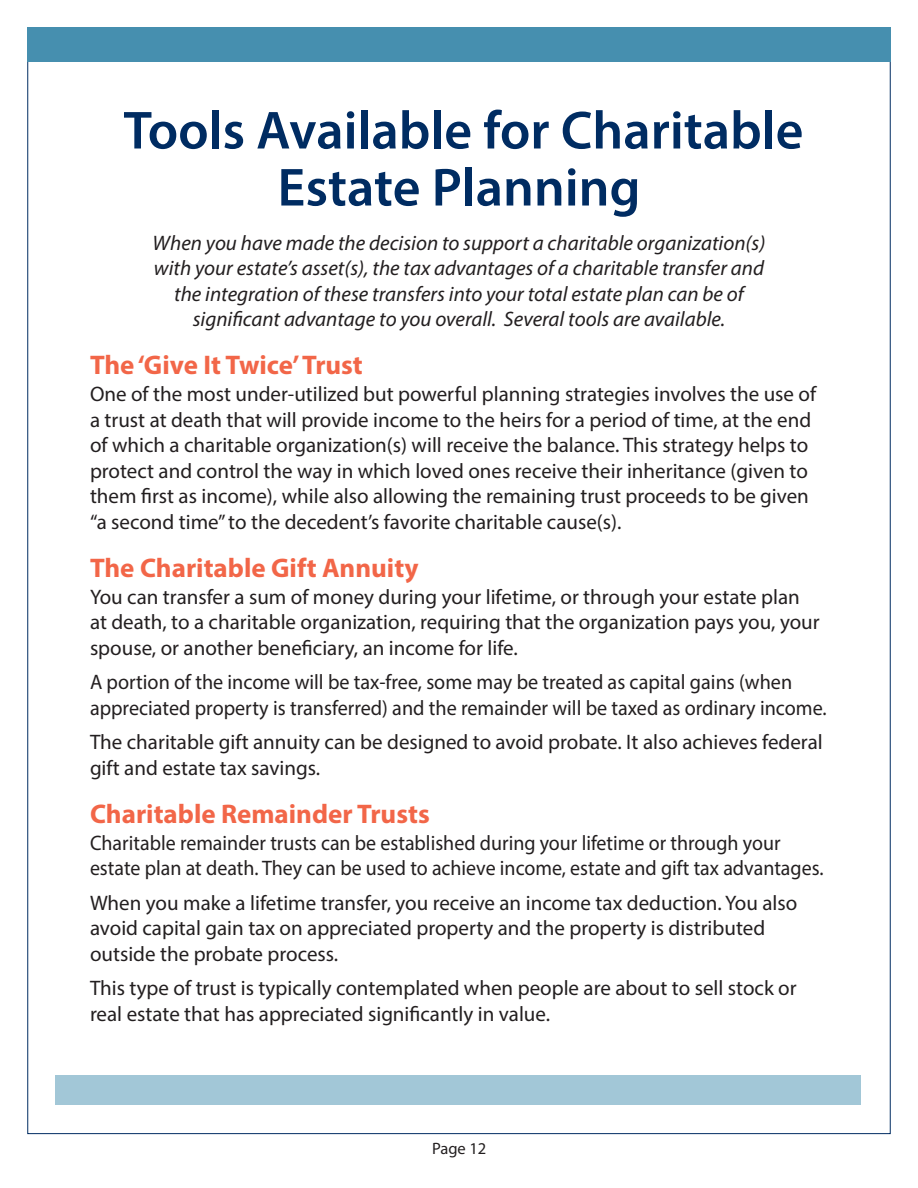
<style>
.page{position:relative;width:918px;height:1188px;background:#fff}
.page>*{position:absolute;margin:0;border:0;box-sizing:border-box;transform-origin:0 0}
.HD-large{font:600 54px/57px "Myriad Pro";color:#002c62;text-align:center}
.HD-sub{font:700 27px "Myriad Pro";color:#f26648}
.TXT-body_n{font:21px/25.5px "Myriad Pro";color:#231f20}
.TXT-body{font:21px/25.5px "Myriad Pro";color:#231f20}
.TXT-body-2{font:italic 21px/25.5px "Myriad Pro";color:#231f20;text-align:center}
.TXT-body_n-2{font:21px/25.5px "Myriad Pro";color:#231f20;scale:.95 1}
.TXT-body-3{font:21px/25.5px "Myriad Pro";color:#231f20;scale:.96 1}
.t1{font:16.5px "Myriad Pro";color:#231f20}
</style>
<div class="page">
<div style="left:27px;top:27px;width:864px;height:35px;background:#468faf"></div>
<div style="left:56px;top:1076px;width:805px;height:29px;background:#a2c7d7"></div>
<p class="HD-large" style="left:124px;top:101px;width:681px">Tools Available for Charitable<br>Estate Planning</p>
<p class="TXT-body-2" style="left:153px;top:230px;width:614px">When you have made the decision to support a charitable organization(s) with your estate’s asset(s), the tax advantages of a charitable transfer and the integration of these transfers into your total estate plan can be of significant advantage to you overall. Several tools are available.</p>
<p class="HD-sub" style="left:90px;top:348px;width:274px">The ‘Give It Twice’ Trust</p>
<p class="TXT-body_n" style="left:90px;top:381px;width:728px">One of the most under-utilized but powerful planning strategies involves the use of a trust at death that will provide income to the heirs for a period of time, at the end of which a charitable organization(s) will receive the balance. This strategy helps to protect and control the way in which loved ones receive their inheritance (given to them first as income), while also allowing the remaining trust proceeds to be given “a second time” to the decedent’s favorite charitable cause(s).</p>
<p class="HD-sub" style="left:90px;top:550px;width:330px">The Charitable Gift Annuity</p>
<p class="TXT-body_n" style="left:90px;top:584px;width:731px">You can transfer a sum of money during your lifetime, or through your estate plan at death, to a charitable organization, requiring that the organization pays you, your spouse, or another beneficiary, an income for life.</p>
<p class="TXT-body-3" style="left:90px;top:669px;width:769px">A portion of the income will be tax-free, some may be treated as capital gains (when appreciated property is transferred) and the remainder will be taxed as ordinary income.</p>
<p class="TXT-body" style="left:90px;top:729px;width:734px">The charitable gift annuity can be designed to avoid probate. It also achieves federal gift and estate tax savings.</p>
<p class="HD-sub" style="left:90px;top:796px;width:341px">Charitable Remainder Trusts</p>
<p class="TXT-body_n-2" style="left:90px;top:830px;width:774px">Charitable remainder trusts can be established during your lifetime or through your estate plan at death. They can be used to achieve income, estate and gift tax advantages.</p>
<p class="TXT-body" style="left:90px;top:890px;width:709px">When you make a lifetime transfer, you receive an income tax deduction. You also avoid capital gain tax on appreciated property and the property is distributed outside the probate process.</p>
<p class="TXT-body" style="left:90px;top:975px;width:708px">This type of trust is typically contemplated when people are about to sell stock or real estate that has appreciated significantly in value.</p>
<p class="t1" style="left:432px;top:1138px;width:56px">Page 12</p>
</div>
